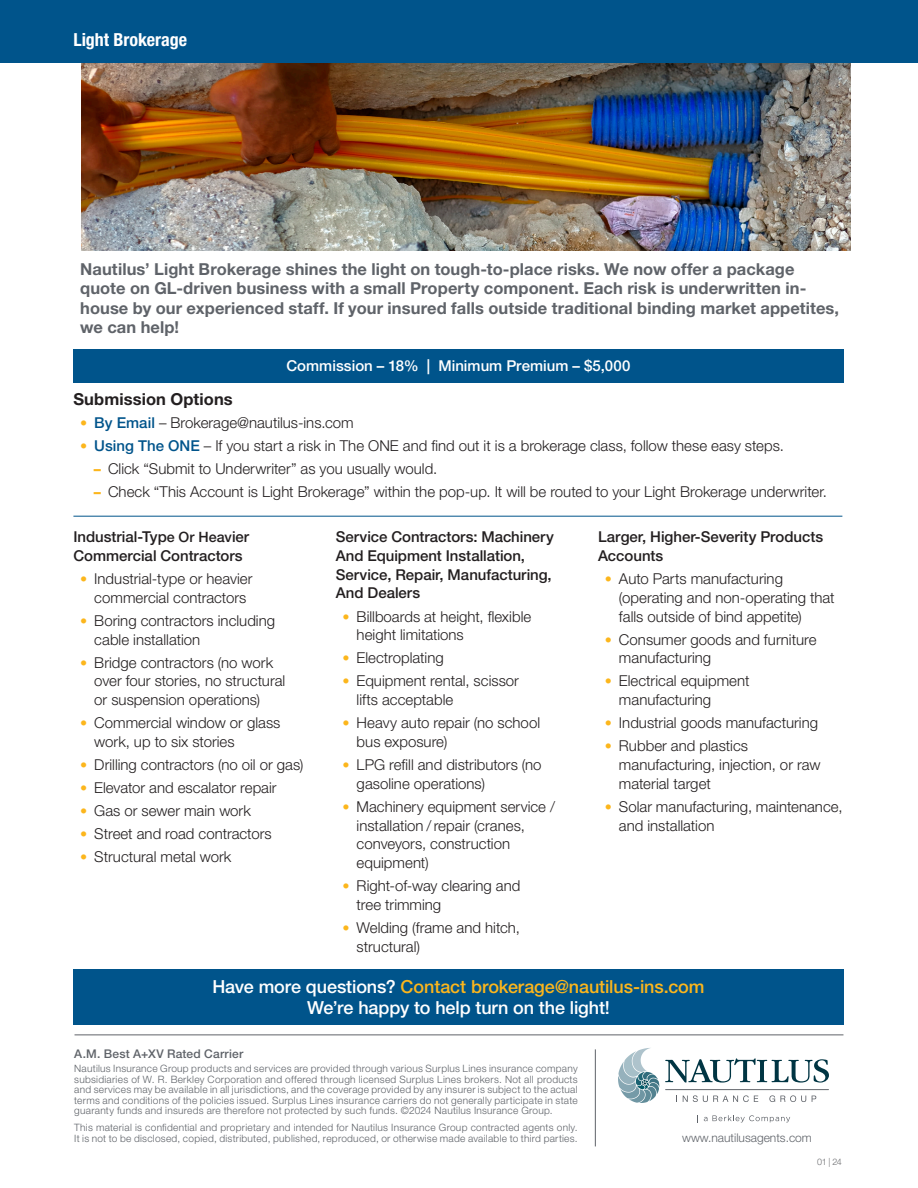
<style>
.page{position:relative;width:918px;height:1188px;background:#fff}
.page>*{position:absolute;margin:0;border:0;box-sizing:border-box;transform-origin:0 0}
.t1{font:500 18px/21px "Helvetica Neue LT Std";letter-spacing:-.005em;color:#fff;text-align:center}
.t2{font:700 condensed 18px "Helvetica Neue LT Std";letter-spacing:-.005em;color:#fff}
.Intro{font:700 16.5px/19.5px "Helvetica Neue LT Std";letter-spacing:.005em;color:#5f6369}
.Intro-2{font:700 16.5px "Helvetica Neue LT Std";letter-spacing:.005em;color:#231f20}
.t3{font:300 15px/18.8px "Helvetica Neue LT Std";color:#231f20}
.Bullets{font:500 15px/18.8px "Helvetica Neue LT Std";color:#231f20}
.Subhead{font:500 15px/18.8px "Helvetica Neue LT Std";letter-spacing:-.005em;color:#231f20}
.t4{font:500 15px "Helvetica Neue LT Std";color:#fff}
.t5{font:500 12px "Helvetica Neue LT Std";letter-spacing:.02em;color:#5f6369}
.t6{font:300 12px "Helvetica Neue LT Std";color:#5f6369}
.mouse_type{font:300 10.2px/10.5px "Helvetica Neue LT Std";letter-spacing:.025em;color:#5f6369;text-align:justify}
.t7{font:300 9px "Helvetica Neue LT Std";color:#6c6d70}
.s1{font-weight:800;font-size:14.25px;color:#fcb61c}
.s2{font-weight:500;color:#00548b}
.s3{font-size:14.25px}
.s4{color:#fcb61c}
</style>
<div class="page">
<img style="left:81px;top:63px;width:769px;height:188px">
<div style="left:0;top:0;width:918px;height:63px;background:#00548b"></div>
<hr style="left:75px;top:1035px;width:768px;height:1px;background:#5f6369">
<hr style="left:595px;top:1049px;width:1px;height:97px;background:#5f6369">
<svg style="left:665px;top:1058px;width:164px;height:25px"></svg>
<svg style="left:683px;top:1095px;width:75px;height:7px"></svg>
<svg style="left:769px;top:1095px;width:37px;height:7px"></svg>
<svg style="left:812px;top:1096px;width:4px;height:6px"></svg>
<hr style="left:665px;top:1089px;width:164px;height:1px;background:#5f6369">
<svg style="left:703px;top:1115px;width:87px;height:7px"></svg>
<svg style="left:618px;top:1048px;width:41px;height:55px"></svg>
<div style="left:73px;top:969px;width:770px;height:55px;background:#00548b"></div>
<hr style="left:73px;top:516px;width:769px;height:1px;background:#00548b">
<div style="left:73px;top:349px;width:770px;height:33px;background:#00548b"></div>
<p class="t2" style="left:73px;top:29px;width:115px">Light Brokerage</p>
<p class="Intro" style="left:80px;top:259px;width:761px">Nautilus’ Light Brokerage shines the light on tough-to-place risks. We now offer a package quote on GL-driven business with a small Property component. Each risk is underwritten in&shy;house by our experienced staff. If your insured falls outside traditional binding market appetites, we can help!</p>
<p class="t4" style="left:286px;top:357px;width:346px">Commission – 18% | Minimum Premium – $5,000</p>
<p class="Intro-2" style="left:73px;top:388px;width:161px">Submission Options</p>
<p class="t3" style="left:80px;top:413px;width:275px"><span class="s1">•</span> <span class="s2">By Email</span> – Brokerage@nautilus-ins.com</p>
<p class="t3" style="left:80px;top:436px;width:705px"><span class="s1">•</span> <span class="s2">Using The ONE</span> – If you start a risk in The ONE and find out it is a brokerage class, follow these easy steps.</p>
<p class="t3" style="left:94px;top:459px;width:345px"><span class="s1">–</span> Click “Submit to Underwriter” as you usually would.</p>
<p class="t3" style="left:94px;top:482px;width:735px"><span class="s1">–</span> Check “This Account is Light Brokerage” within the pop-up. It will be routed to your Light Brokerage underwriter.</p>
<p class="Subhead" style="left:73px;top:527px;width:177px">Industrial-Typ<span class="s3">e Or Heav</span>ier<br>Commercial Contractors</p>
<p class="t3" style="left:80px;top:569px;width:174px;text-align:center"><span class="s1">•</span> Industrial-type or heavier commercial contractors</p>
<p class="t3" style="left:94px;top:611px;width:182px;text-indent:-14px"><span class="s1">•</span> Boring contractors including cable installation</p>
<p class="t3" style="left:94px;top:653px;width:193px;text-indent:-14px"><span class="s1">•</span> Bridge contractors (no work over four stories, no structural or suspension operations)</p>
<p class="t3" style="left:94px;top:713px;width:188px;text-indent:-14px"><span class="s1">•</span> Commercial window or glass work, up to six stories</p>
<p class="t3" style="left:80px;top:755px;width:225px"><span class="s1">•</span> Drilling contractors (no oil or gas)</p>
<p class="t3" style="left:80px;top:778px;width:198px"><span class="s1">•</span> Elevator and escalator repair</p>
<p class="t3" style="left:80px;top:801px;width:172px"><span class="s1">•</span> Gas or sewer main work</p>
<p class="t3" style="left:80px;top:824px;width:193px"><span class="s1">•</span> Street and road contractors</p>
<p class="t3" style="left:80px;top:847px;width:153px"><span class="s1">•</span> Structural metal work</p>
<p class="Bullets" style="left:336px;top:527px;width:220px">Service Contractors: Machinery<br>And Equipment Installation,<br>Service, Repair, Manufacturing,<br>And Dealers</p>
<p class="t3" style="left:357px;top:607px;width:176px;text-indent:-14px"><span class="s1">•</span> Billboards at height, flexible height limitations</p>
<p class="t3" style="left:343px;top:648px;width:103px"><span class="s1">•</span> Electroplating</p>
<p class="t3" style="left:357px;top:671px;width:164px;text-indent:-14px"><span class="s1">•</span> Equipment rental, scissor lifts acceptable</p>
<p class="t3" style="left:357px;top:713px;width:185px;text-indent:-14px"><span class="s1">•</span> Heavy auto repair (no school bus exposure)</p>
<p class="t3" style="left:357px;top:755px;width:186px;text-indent:-14px"><span class="s1">•</span> LPG refill and distributors (no gasoline operations)</p>
<p class="t3" style="left:357px;top:797px;width:200px;text-indent:-14px"><span class="s1">•</span> Machinery equipment service / installation / repair (cranes, conveyors, construction equipment)</p>
<p class="t3" style="left:357px;top:876px;width:165px;text-indent:-14px"><span class="s1">•</span> Right-of-way clearing and tree trimming</p>
<p class="t3" style="left:357px;top:918px;width:165px;text-indent:-14px"><span class="s1">•</span> Welding (frame and hitch, structural)</p>
<p class="Bullets" style="left:598px;top:527px;width:227px">Larger, Higher-Severity Products<br>Accounts</p>
<p class="t3" style="left:619px;top:569px;width:217px;text-indent:-14px"><span class="s1">•</span> Auto Parts manufacturing (operating and non-operating that falls outside of bind appetite)</p>
<p class="t3" style="left:619px;top:630px;width:199px;text-indent:-14px"><span class="s1">•</span> Consumer goods and furniture manufacturing</p>
<p class="t3" style="left:619px;top:671px;width:132px;text-indent:-14px"><span class="s1">•</span> Electrical equipment manufacturing</p>
<p class="t3" style="left:605px;top:713px;width:215px"><span class="s1">•</span> Industrial goods manufacturing</p>
<p class="t3" style="left:619px;top:736px;width:203px;text-indent:-14px"><span class="s1">•</span> Rubber and plastics manufacturing, injection, or raw material target</p>
<p class="t3" style="left:619px;top:797px;width:225px;text-indent:-14px"><span class="s1">•</span> Solar manufacturing, maintenance, and installation</p>
<p class="t1" style="left:212px;top:976px;width:494px">Have more questions? <span class="s4">Contact brokerage@nautilus-ins.com<br></span>We’re happy to help turn on the light!</p>
<p class="t5" style="left:74px;top:1047px;width:171px">A.M. Best A+XV Rated Carrier</p>
<p class="mouse_type" style="left:74px;top:1063px;width:505px">Nautilus Insurance Group products and services are provided through various Surplus Lines insurance company subsidiaries of W. R. Berkley Corporation and offered through licensed Surplus Lines brokers. Not all products and services may be available in all jurisdictions, and the coverage provided by any insurer is subject to the actual terms and conditions of the policies issued. Surplus Lines insurance carriers do not generally participate in state guaranty funds and insureds are therefore not protected by such funds. ©2024 Nautilus Insurance Group.</p>
<p class="mouse_type" style="left:74px;top:1122px;width:505px">This material is confidential and proprietary and intended for Nautilus Insurance Group contracted agents only.<br>It is not to be disclosed, copied, distributed, published, reproduced, or otherwise made available to third parties.</p>
<p class="t6" style="left:682px;top:1130px;width:131px">www.nautilusagents.com</p>
<p class="t7" style="left:817px;top:1156px;width:26px">01 | 24</p>
</div>
